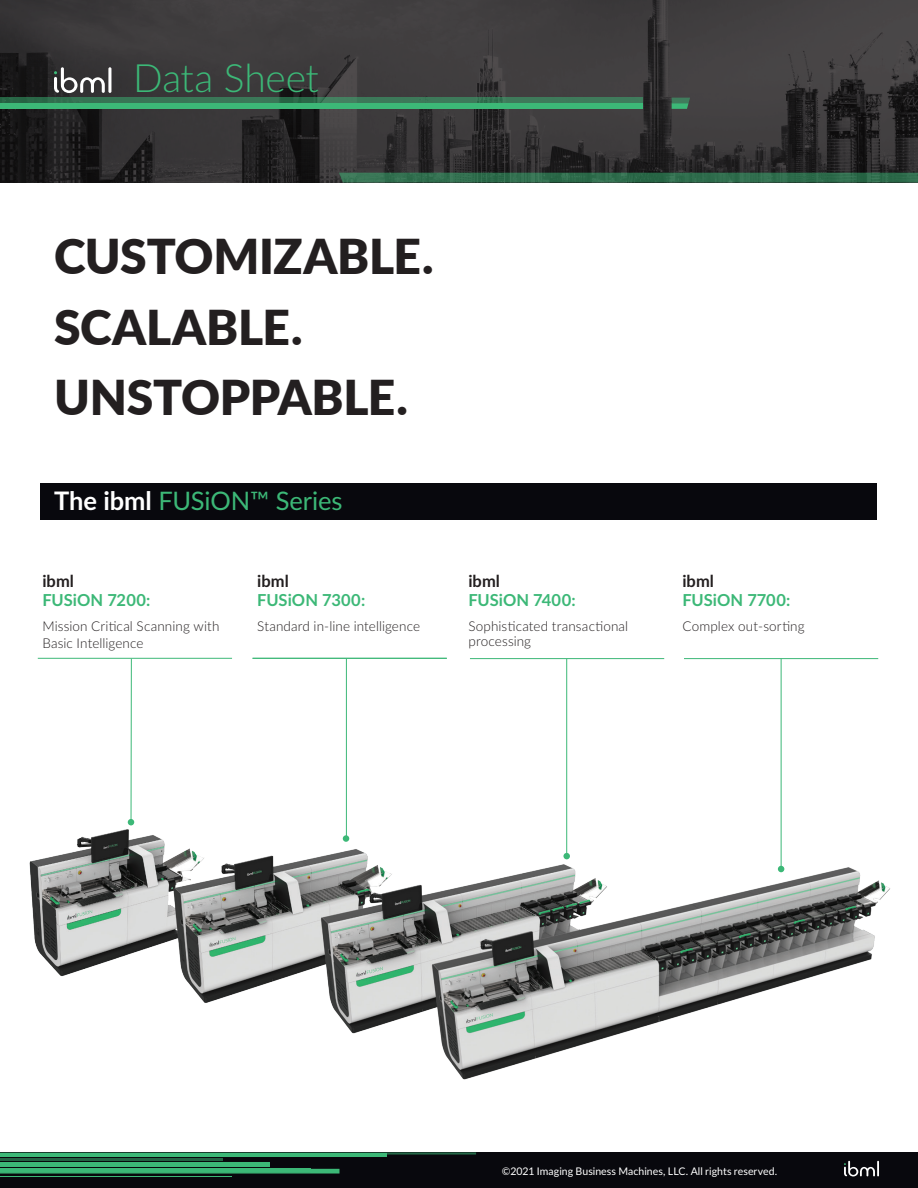
<style>
.page{position:relative;width:918px;height:1188px;background:#fff}
.page>*{position:absolute;margin:0;border:0;box-sizing:border-box;transform-origin:0 0}
.t1{font:900 48px/70.5px "Lato";letter-spacing:-.005em;color:#231f20}
.t2{font:300 39px "Lato";letter-spacing:-.01em;color:#3cb877}
.t3{font:25.5px "Lato";letter-spacing:-.005em;color:#3cb877}
.t4{font:700 16.5px "Lato";letter-spacing:.005em;color:#3cb877}
.t5{font:700 16.5px "Lato";letter-spacing:.005em;color:#231f20}
.t6{font:300 13.5px/15px "Lato";letter-spacing:.01em;color:#231f20}
.t7{font:10.5px "Lato";letter-spacing:.005em;color:#fff}
.s1{font-weight:700;color:#fff}
</style>
<div class="page">
<svg style="left:0;top:0;width:918px;height:183px;background:#373536"></svg>
<div style="left:40px;top:483px;width:838px;height:37px;background:#08080d"></div>
<hr style="left:253px;top:658px;width:194px;height:1px;background:#3cb877">
<hr style="left:346px;top:659px;width:1px;height:180px;background:#3cb877">
<hr style="left:38px;top:658px;width:194px;height:1px;background:#3cb877">
<hr style="left:470px;top:658px;width:194px;height:1px;background:#3cb877">
<hr style="left:684px;top:658px;width:194px;height:1px;background:#3cb877">
<hr style="left:131px;top:659px;width:1px;height:163px;background:#3cb877">
<hr style="left:566px;top:659px;width:1px;height:198px;background:#3cb877">
<hr style="left:781px;top:659px;width:1px;height:210px;background:#3cb877">
<svg style="left:128px;top:819px;width:6px;height:6px"></svg>
<div style="left:0;top:103px;width:643px;height:6px;background:#3cb877"></div>
<svg style="left:0;top:98px;width:643px;height:5px;background:#387555"></svg>
<svg style="left:672px;top:98px;width:18px;height:11px"></svg>
<svg style="left:339px;top:173px;width:579px;height:10px;background:#2f694b"></svg>
<svg style="left:54px;top:67px;width:57px;height:26px"></svg>
<div style="left:0;top:1152px;width:918px;height:36px;background:#08080d"></div>
<svg style="left:844px;top:1161px;width:35px;height:15px"></svg>
<hr style="left:0;top:1162px;width:269px;height:4px;background:#3cb877">
<hr style="left:0;top:1159px;width:223px;height:2px;background:#3cb877">
<hr style="left:0;top:1153px;width:386px;height:4px;background:#3cb877">
<svg style="left:0;top:1152px;width:476px;height:3px"></svg>
<svg style="left:0;top:1169px;width:340px;height:5px"></svg>
<hr style="left:0;top:1169px;width:310px;height:3px;background:#3cb877">
<hr style="left:0;top:1176px;width:231px;height:1px;background:#3cb877">
<img style="left:29px;top:826px;width:862px;height:254px">
<h2 class="t2" style="left:133px;top:51px;width:187px">Data Sheet</h2>
<h1 class="t1" style="left:54px;top:219px;width:381px">CUSTOMIZABLE.<br>SCALABLE.<br>UNSTOPPABLE.</h1>
<h3 class="t3" style="left:54px;top:483px;width:290px"><span class="s1">The ibml</span> FUSiON™ Series</h3>
<p class="t5" style="left:42px;top:569px;width:33px">ibml</p>
<p class="t4" style="left:42px;top:588px;width:110px">FUSiON 7200:</p>
<p class="t5" style="left:257px;top:569px;width:33px">ibml</p>
<p class="t4" style="left:257px;top:588px;width:110px">FUSiON 7300:</p>
<p class="t6" style="left:42px;top:619px;width:178px">Mission Critical Scanning with</p>
<p class="t6" style="left:257px;top:619px;width:164px">Standard in-line intelligence</p>
<p class="t6" style="left:42px;top:635px;width:103px">Basic Intelligence</p>
<p class="t5" style="left:468px;top:569px;width:33px">ibml</p>
<p class="t4" style="left:468px;top:588px;width:109px">FUSiON 7400:</p>
<p class="t5" style="left:682px;top:569px;width:33px">ibml</p>
<p class="t4" style="left:682px;top:588px;width:109px">FUSiON 7700:</p>
<p class="t6" style="left:468px;top:619px;width:161px">Sophisticated transactional processing</p>
<p class="t6" style="left:682px;top:619px;width:124px">Complex out-sorting</p>
<p class="t7" style="left:502px;top:1164px;width:277px">©2021 Imaging Business Machines, LLC. All rights reserved.</p>
</div>
